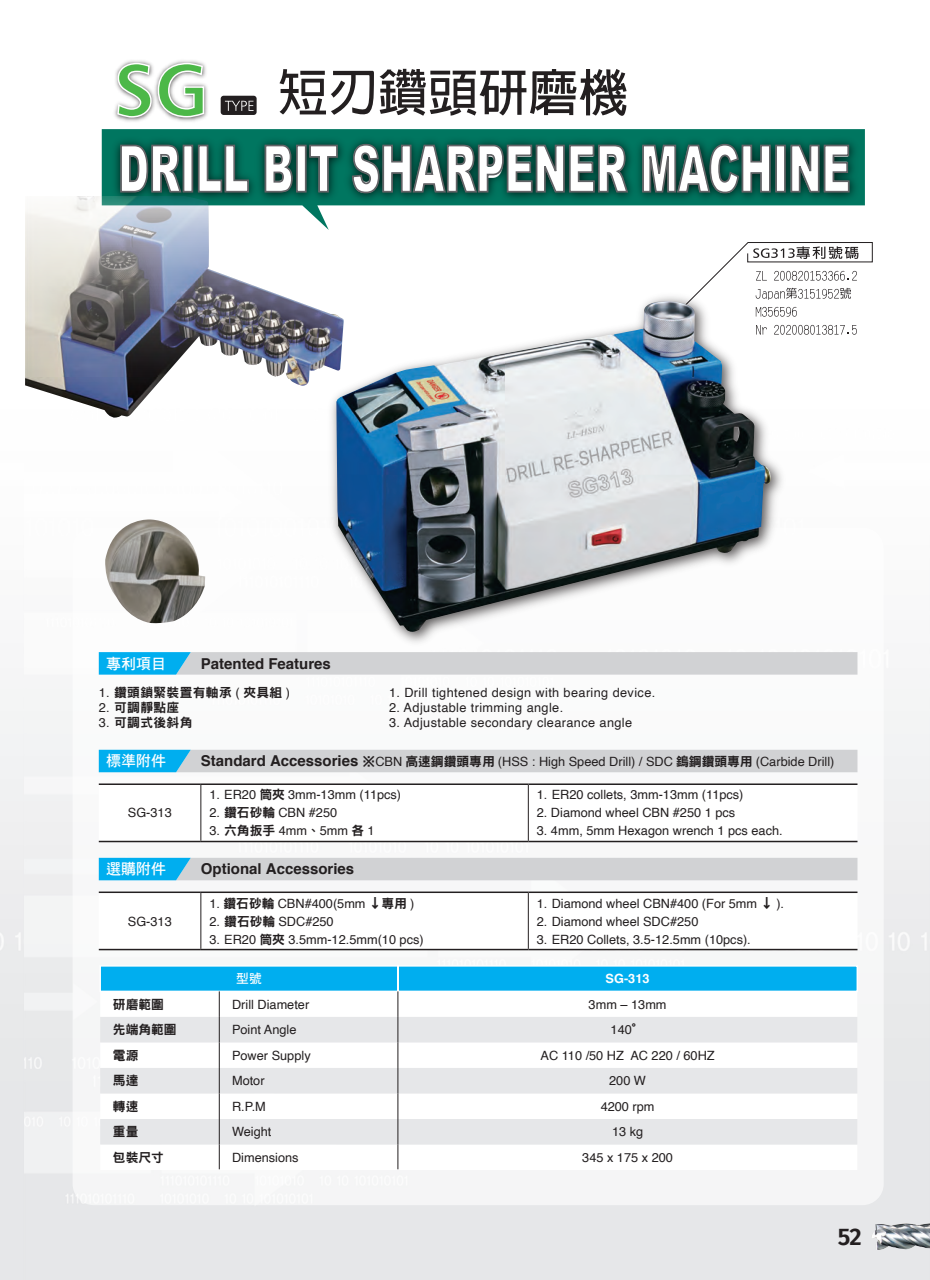
<style>
.page{position:relative;width:930px;height:1280px;background:#fff}
.page>*{position:absolute;margin:0;border:0;box-sizing:border-box;transform-origin:0 0}
.t1{font:900 64.5px "Arial";color:#fff;scale:.62 1}
.t2{font:600 24px "Fira Sans";color:#231f20}
.t3{font:700 15px "Helvetica";color:#231f20}
.t4{font:15px "DF Hei Std W7";color:#fff}
.t5{font:12.75px "Helvetica";color:#231f20}
.t6{font:12.75px "Helvetica";letter-spacing:.03em;color:#231f20}
.t7{font:12.75px "DF Hei Std W9";letter-spacing:.03em;color:#231f20}
.t8{font:700 12.75px "Helvetica";color:#fff}
.t9{font:12.75px "DF Hei Std W7";color:#fff}
.s1{font-family:"Helvetica"}
.s2{font-weight:700;font-size:15px}
.s3{font-family:"DF Hei Std W9"}
</style>
<div class="page">
<img style="left:871px;top:1222px;width:59px;height:28px">
<img style="left:105px;top:129px;width:760px;height:77px">
<svg style="left:119px;top:144px;width:64px;height:49px;background:#16423b"></svg>
<div style="left:183px;top:145px;width:10px;height:47px;border:2px solid #636366"></div>
<svg style="left:197px;top:144px;width:53px;height:49px;background:#125247"></svg>
<svg style="left:264px;top:144px;width:30px;height:49px"></svg>
<div style="left:296px;top:145px;width:11px;height:47px;border:2px solid #636366"></div>
<svg style="left:308px;top:144px;width:31px;height:49px;background:#105044"></svg>
<svg style="left:351px;top:143px;width:278px;height:51px;background:#15453d"></svg>
<svg style="left:641px;top:135px;width:130px;height:59px;background:#144c43"></svg>
<div style="left:775px;top:145px;width:11px;height:47px;border:2px solid #636366"></div>
<svg style="left:790px;top:144px;width:60px;height:49px;background:#18423b"></svg>
<img style="left:113px;top:59px;width:96px;height:64px">
<svg style="left:116px;top:62px;width:89px;height:56px"></svg>
<div style="left:221px;top:96px;width:36px;height:19px;background:#231f20;border-radius:3px"></div>
<svg style="left:225px;top:101px;width:29px;height:10px"></svg>
<svg style="left:279px;top:69px;width:95px;height:46px"></svg>
<svg style="left:380px;top:69px;width:246px;height:47px"></svg>
<svg style="left:99px;top:966px;width:759px;height:203px"></svg>
<hr style="left:99px;top:783px;width:102px;height:2px;background:#231f20">
<hr style="left:201px;top:783px;width:327px;height:2px;background:#231f20">
<hr style="left:528px;top:783px;width:329px;height:2px;background:#231f20">
<hr style="left:201px;top:785px;width:1px;height:55px;background:#231f20">
<hr style="left:528px;top:785px;width:1px;height:55px;background:#231f20">
<hr style="left:99px;top:840px;width:102px;height:2px;background:#231f20">
<hr style="left:201px;top:840px;width:327px;height:2px;background:#231f20">
<hr style="left:528px;top:840px;width:329px;height:2px;background:#231f20">
<svg style="left:99px;top:749px;width:758px;height:23px;background:#bbcfd8"></svg>
<svg style="left:99px;top:652px;width:758px;height:22px;background:#b1ccd8"></svg>
<svg style="left:99px;top:857px;width:758px;height:23px;background:#bbcfd8"></svg>
<hr style="left:99px;top:891px;width:102px;height:2px;background:#231f20">
<hr style="left:201px;top:891px;width:327px;height:2px;background:#231f20">
<hr style="left:528px;top:891px;width:329px;height:2px;background:#231f20">
<hr style="left:201px;top:893px;width:1px;height:55px;background:#231f20">
<hr style="left:528px;top:893px;width:1px;height:55px;background:#231f20">
<hr style="left:99px;top:948px;width:102px;height:2px;background:#231f20">
<hr style="left:201px;top:948px;width:327px;height:2px;background:#231f20">
<hr style="left:528px;top:948px;width:329px;height:2px;background:#231f20">
<img style="left:105px;top:519px;width:100px;height:104px">
<svg style="left:801px;top:325px;width:56px;height:10px"></svg>
<svg style="left:710px;top:242px;width:163px;height:57px"></svg>
<img style="left:25px;top:193px;width:319px;height:225px">
<img style="left:309px;top:279px;width:492px;height:382px">
<img style="left:336px;top:301px;width:437px;height:333px">
<h1 class="t1" style="left:118px;top:122px;width:1183px">DRILL BIT SHARPENER MACHINE</h1>
<p class="t4" style="left:106px;top:655px;width:61px">專利項目</p>
<p class="t3" style="left:201px;top:651px;width:132px">Patented Features</p>
<p class="t7" style="left:99px;top:685px;width:193px"><span class="s1">1.</span> 鑽頭鎖緊裝置有軸承 <span class="s1">(</span> 夾具組 <span class="s1">)</span></p>
<p class="t7" style="left:99px;top:700px;width:82px"><span class="s1">2.</span> 可調靜點座</p>
<p class="t7" style="left:99px;top:716px;width:95px"><span class="s1">3.</span> 可調式後斜角</p>
<p class="t6" style="left:389px;top:682px;width:268px">1. Drill tightened design with bearing device.</p>
<p class="t6" style="left:389px;top:697px;width:176px">2. Adjustable trimming angle.</p>
<p class="t6" style="left:389px;top:713px;width:245px">3. Adjustable secondary clearance angle</p>
<p class="t4" style="left:106px;top:753px;width:61px">標準附件</p>
<p class="t5" style="left:201px;top:751px;width:635px"><span class="s2">Standard Accessories</span> <span class="s3">※</span>CBN <span class="s3">高速鋼鑽頭專用</span> (HSS : High Speed Drill) / SDC <span class="s3">鎢鋼鑽頭專用</span> (Carbide Drill)</p>
<p class="t5" style="left:128px;top:803px;width:45px">SG-313</p>
<p class="t5" style="left:209px;top:785px;width:193px">1. ER20 <span class="s3">筒夾</span> 3mm-13mm (11pcs)</p>
<p class="t5" style="left:209px;top:803px;width:129px">2. <span class="s3">鑽石砂輪</span> CBN #250</p>
<p class="t5" style="left:209px;top:821px;width:167px">3. <span class="s3">六角扳手</span> 4mm<span class="s3">、</span>5mm <span class="s3">各</span> 1</p>
<p class="t4" style="left:106px;top:861px;width:61px">選購附件</p>
<p class="t3" style="left:201px;top:857px;width:155px">Optional Accessories</p>
<p class="t5" style="left:128px;top:911px;width:45px">SG-313</p>
<p class="t5" style="left:209px;top:893px;width:207px">1. <span class="s3">鑽石砂輪</span> CBN#400(5mm <span class="s3">↓專用</span> )</p>
<p class="t5" style="left:209px;top:911px;width:126px">2. <span class="s3">鑽石砂輪</span> SDC#250</p>
<p class="t5" style="left:209px;top:929px;width:216px">3. ER20 <span class="s3">筒夾</span> 3.5mm-12.5mm(10 pcs)</p>
<p class="t5" style="left:537px;top:785px;width:208px">1. ER20 collets, 3mm-13mm (11pcs)</p>
<p class="t5" style="left:537px;top:803px;width:200px">2. Diamond wheel CBN #250 1 pcs</p>
<p class="t5" style="left:537px;top:821px;width:247px">3. 4mm, 5mm Hexagon wrench 1 pcs each.</p>
<p class="t5" style="left:537px;top:893px;width:249px">1. Diamond wheel CBN#400 (For 5mm <span class="s3">↓</span> ).</p>
<p class="t5" style="left:537px;top:911px;width:163px">2. Diamond wheel SDC#250</p>
<p class="t5" style="left:537px;top:929px;width:215px">3. ER20 Collets, 3.5-12.5mm (10pcs).</p>
<p class="t9" style="left:236px;top:971px;width:27px">型號</p>
<p class="t8" style="left:606px;top:968px;width:45px">SG-313</p>
<p class="t7" style="left:113px;top:997px;width:52px">研磨範圍</p>
<p class="t5" style="left:232px;top:994px;width:79px">Drill Diameter</p>
<p class="t5" style="left:589px;top:994px;width:79px">3mm – 13mm</p>
<p class="t7" style="left:113px;top:1022px;width:65px">先端角範圍</p>
<p class="t5" style="left:232px;top:1020px;width:66px">Point Angle</p>
<p class="t5" style="left:610px;top:1020px;width:36px">140<span class="s3">°</span></p>
<p class="t7" style="left:113px;top:1048px;width:27px">電源</p>
<p class="t5" style="left:232px;top:1045px;width:80px">Power Supply</p>
<p class="t5" style="left:540px;top:1045px;width:176px">AC 110 /50 HZ AC 220 / 60HZ</p>
<p class="t7" style="left:113px;top:1073px;width:27px">馬達</p>
<p class="t5" style="left:232px;top:1071px;width:34px">Motor</p>
<p class="t5" style="left:609px;top:1071px;width:38px">200 W</p>
<p class="t7" style="left:113px;top:1099px;width:27px">轉速</p>
<p class="t5" style="left:232px;top:1096px;width:35px">R.P.M</p>
<p class="t5" style="left:601px;top:1096px;width:55px">4200 rpm</p>
<p class="t7" style="left:113px;top:1124px;width:27px">重量</p>
<p class="t5" style="left:232px;top:1122px;width:41px">Weight</p>
<p class="t5" style="left:612px;top:1122px;width:33px">13 kg</p>
<p class="t7" style="left:113px;top:1150px;width:52px">包裝尺寸</p>
<p class="t5" style="left:232px;top:1147px;width:68px">Dimensions</p>
<p class="t5" style="left:582px;top:1147px;width:92px">345 x 175 x 200</p>
<h2 class="t2" style="left:838px;top:1216px;width:25px">52</h2>
</div>
